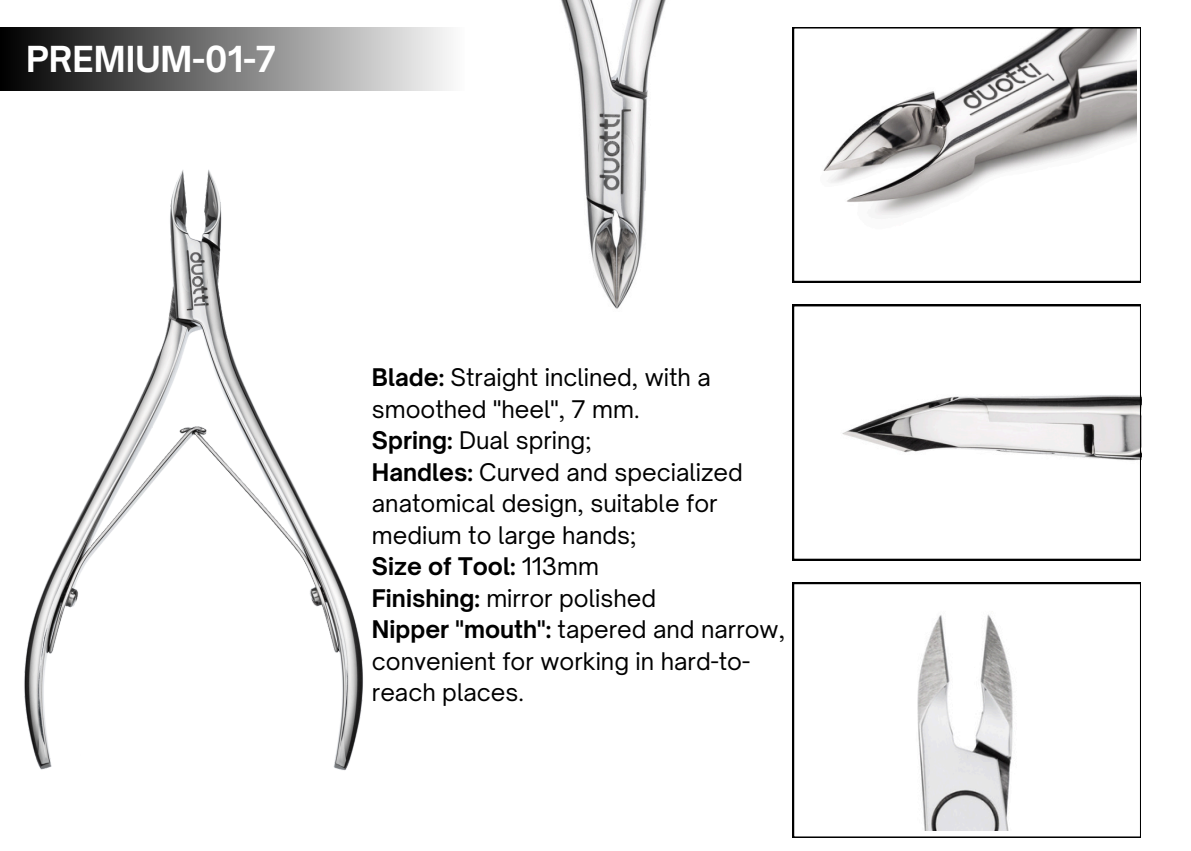
<style>
.page{position:relative;width:1191px;height:851px;background:#fff}
.page>*{position:absolute;margin:0;border:0;box-sizing:border-box;transform-origin:0 0}
.t1{font:700 34.2px "Open Sauce One";color:#fff}
.t2{font:23.2px/31.6px "Open Sauce One";color:#000}
.t3{font:700 23.2px "Open Sauce One";color:#000}
.s1{font-weight:700}
.s2{font-weight:400}
</style>
<div class="page">
<svg style="left:793px;top:582px;width:348px;height:255px"></svg>
<svg style="left:793px;top:305px;width:348px;height:255px"></svg>
<svg style="left:793px;top:27px;width:348px;height:255px"></svg>
<img style="left:24px;top:169px;width:339px;height:602px">
<div style="left:0;top:27px;width:465px;height:63px;background:linear-gradient(to right,#000,#fdfdfd)"></div>
<img style="left:561px;top:0;width:105px;height:309px">
<p class="t1" style="left:26px;top:38px;width:252px">PREMIUM-01-7</p>
<p class="t2" style="left:372px;top:361px;width:340px"><span class="s1">Blade:</span> Straight inclined, with a smoothed "heel", 7 mm.</p>
<p class="t2" style="left:372px;top:424px;width:221px"><span class="s1">Spring:</span> Dual spring;</p>
<p class="t2" style="left:372px;top:456px;width:373px"><span class="s1">Handles:</span> Curved and specialized anatomical design, suitable for medium to large hands;</p>
<p class="t3" style="left:372px;top:552px;width:229px">Size of Tool: <span class="s2">113mm</span></p>
<p class="t2" style="left:372px;top:582px;width:286px"><span class="s1">Finishing:</span> mirror polished</p>
<p class="t2" style="left:372px;top:613px;width:415px"><span class="s1">Nipper "mouth":</span> tapered and narrow, convenient for working in hard-to&shy;reach places.</p>
</div>
